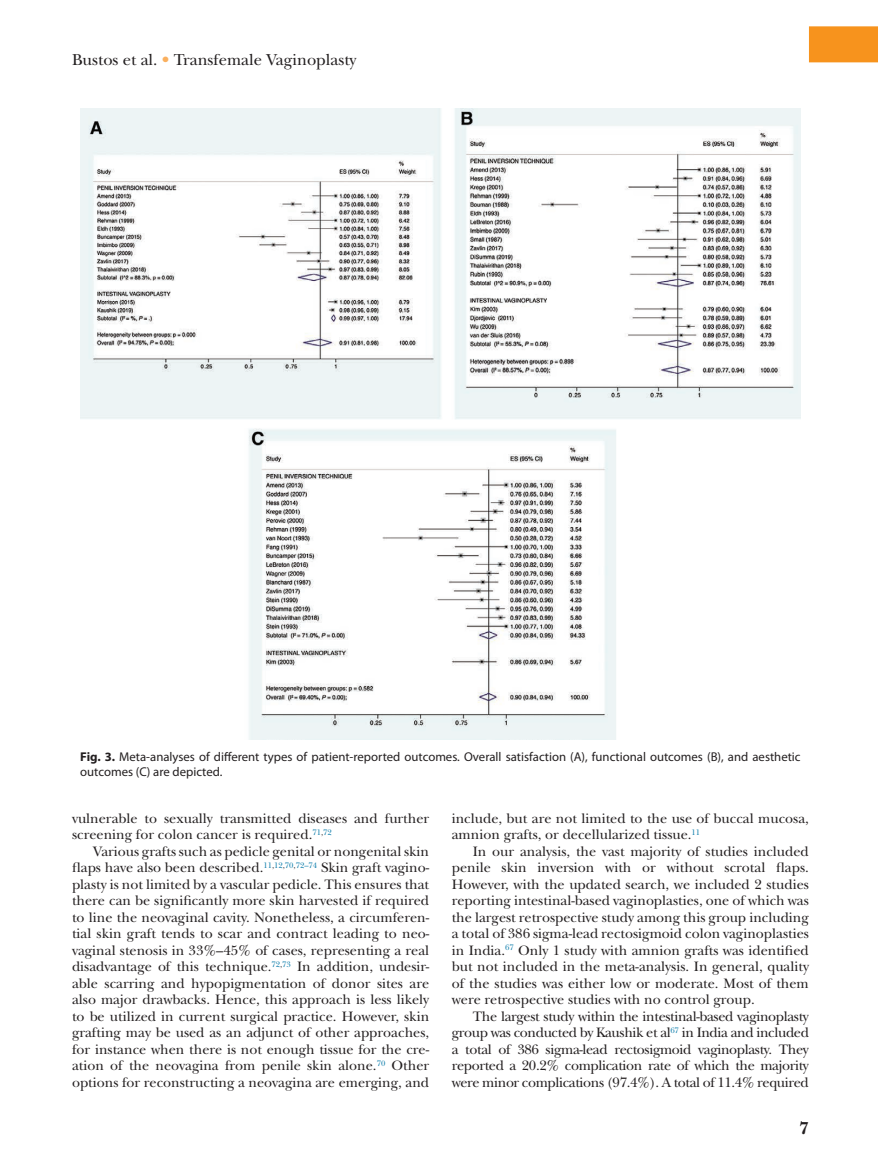
<style>
.page{position:relative;width:878px;height:1175px;background:#fff}
.page>*{position:absolute;margin:0;border:0;box-sizing:border-box;transform-origin:0 0}
.t1{font:700 18px "New Baskerville Std";color:#231f20}
.t2{font:16.5px "New Baskerville Std";color:#231f20}
.t3{font:14.25px/16.5px "New Baskerville Std";color:#231f20;text-align:justify}
.t4{font:12.75px/15px "Myriad Pro";color:#231f20}
.s1{color:#fab05f}
.s2{font-weight:700}
</style>
<div class="page">
<div style="left:808px;top:26px;width:70px;height:36px;background:#f7931d"></div>
<img style="left:80px;top:108px;width:720px;height:631px">
<p class="t2" style="left:72px;top:50px;width:286px">Bustos et al. <span class="s1">•</span> Transfemale Vaginoplasty</p>
<p class="t4" style="left:80px;top:748px;width:721px"><span class="s2">Fig. 3.</span> Meta-analyses of different types of patient-reported outcomes. Overall satisfaction (A), functional outcomes (B), and aesthetic outcomes (C) are depicted.</p>
<p class="t3" style="left:72px;top:810px;width:359px">vulnerable to sexually transmitted diseases and further screening for colon cancer is required.<sup>71</sup><sup>,</sup><sup>72</sup></p>
<p class="t3" style="left:72px;top:843px;width:359px;text-indent:21px">Various grafts such as pedicle genital or nongenital skin flaps have also been described.<sup>11</sup><sup>,</sup><sup>12</sup><sup>,</sup><sup>70</sup><sup>,</sup><sup>72–74</sup> Skin graft vagino&shy;plasty is not limited by a vascular pedicle. This ensures that there can be significantly more skin harvested if required to line the neovaginal cavity. Nonetheless, a circumferen&shy;tial skin graft tends to scar and contract leading to neo&shy;vaginal stenosis in 33%–45% of cases, representing a real disadvantage of this technique.<sup>72</sup><sup>,</sup><sup>73</sup> In addition, undesir&shy;able scarring and hypopigmentation of donor sites are also major drawbacks. Hence, this approach is less likely to be utilized in current surgical practice. However, skin grafting may be used as an adjunct of other approaches, for instance when there is not enough tissue for the cre&shy;ation of the neovagina from penile skin alone.<sup>70</sup> Other options for reconstructing a neovagina are emerging, and</p>
<p class="t3" style="left:452px;top:810px;width:358px">include, but are not limited to the use of buccal mucosa, amnion grafts, or decellularized tissue.<sup>11</sup></p>
<p class="t3" style="left:451px;top:843px;width:359px;text-indent:21px">In our analysis, the vast majority of studies included penile skin inversion with or without scrotal flaps.<br>However, with the updated search, we included 2 studies reporting intestinal-based vaginoplasties, one of which was the largest retrospective study among this group including a total of 386 sigma-lead rectosigmoid colon vaginoplasties in India.<sup>67</sup> Only 1 study with amnion grafts was identified but not included in the meta-analysis. In general, quality of the studies was either low or moderate. Most of them were retrospective studies with no control group.</p>
<p class="t3" style="left:451px;top:1008px;width:359px;text-indent:21px">The largest study within the intestinal-based vaginoplasty group was conducted by Kaushik et al<sup>67</sup> in India and included a total of 386 sigma-lead rectosigmoid vaginoplasty. They reported a 20.2% complication rate of which the majority were minor complications (97.4%). A total of 11.4% required</p>
<p class="t1" style="left:799px;top:1118px;width:11px">7</p>
</div>
